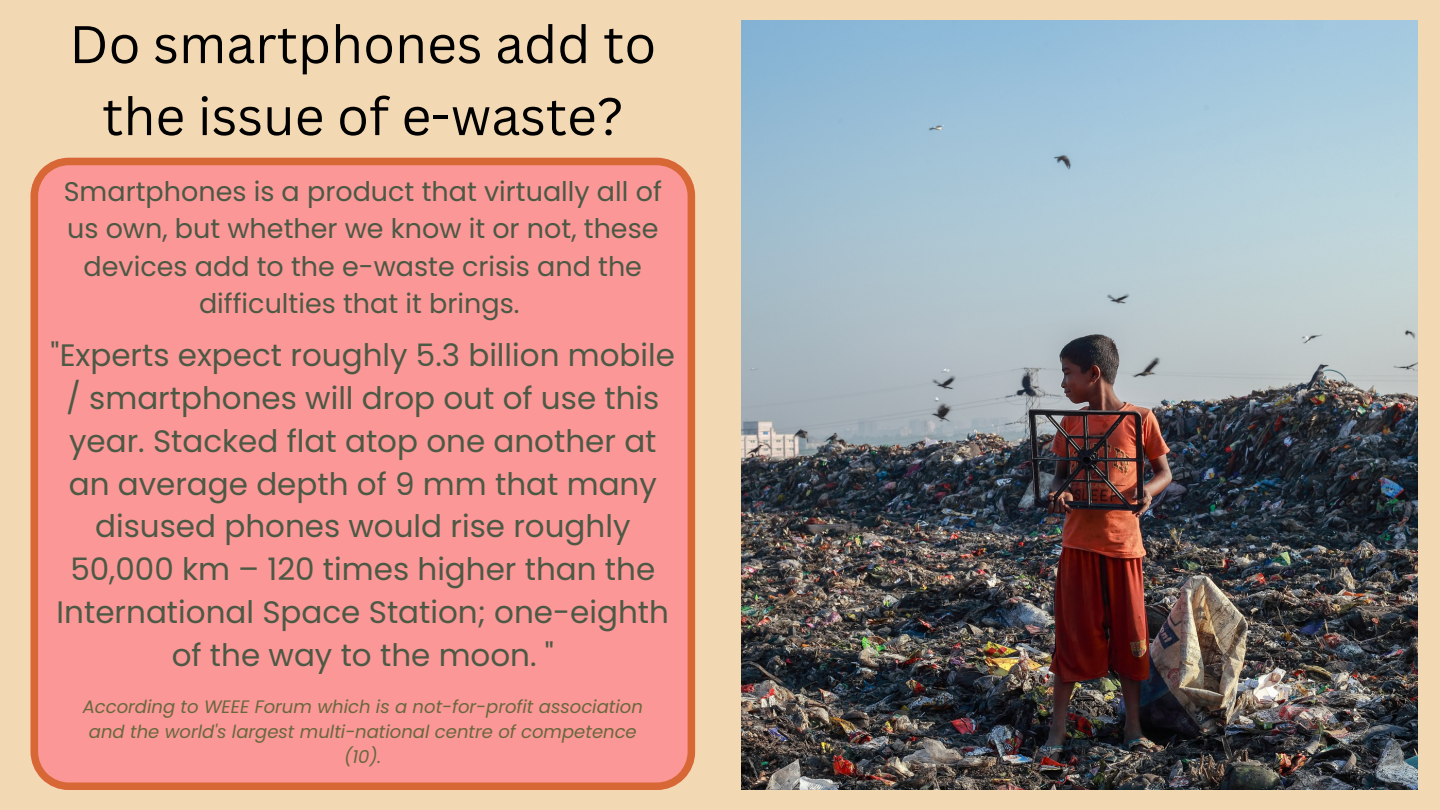
<style>
.page{position:relative;width:1440px;height:810px;background:#f2d8b3}
.page>*{position:absolute;margin:0;border:0;box-sizing:border-box;transform-origin:0 0}
.t1{font:51.7px/72px "Canva Sans";color:#000;text-align:center}
.t2{font:31px/42.8px "Poppins";color:#4c5945;text-align:center}
.t3{font:27px/37.5px "Poppins";color:#4c5945;text-align:center}
.t4{font:italic 18px/24.8px "Poppins";color:#67683d;text-align:center}
</style>
<div class="page">
<div style="left:31px;top:158px;width:664px;height:632px;background:#fc9797"></div>
<img style="left:741px;top:20px;width:677px;height:770px">
<h1 class="t1" style="left:69px;top:7px;width:588px">Do smartphones add to the issue of e-waste?</h1>
<p class="t3" style="left:64px;top:172px;width:600px">Smartphones is a product that virtually all of us own, but whether we know it or not, these devices add to the e-waste crisis and the difficulties that it brings.</p>
<p class="t2" style="left:51px;top:334px;width:626px">"Experts expect roughly 5.3 billion mobile / smartphones will drop out of use this year. Stacked flat atop one another at an average depth of 9 mm that many disused phones would rise roughly 50,000 km – 120 times higher than the International Space Station; one-eighth of the way to the moon. "</p>
<p class="t4" style="left:83px;top:695px;width:562px">According to WEEE Forum which is a not-for-profit association and the world's largest multi-national centre of competence (10).</p>
</div>
